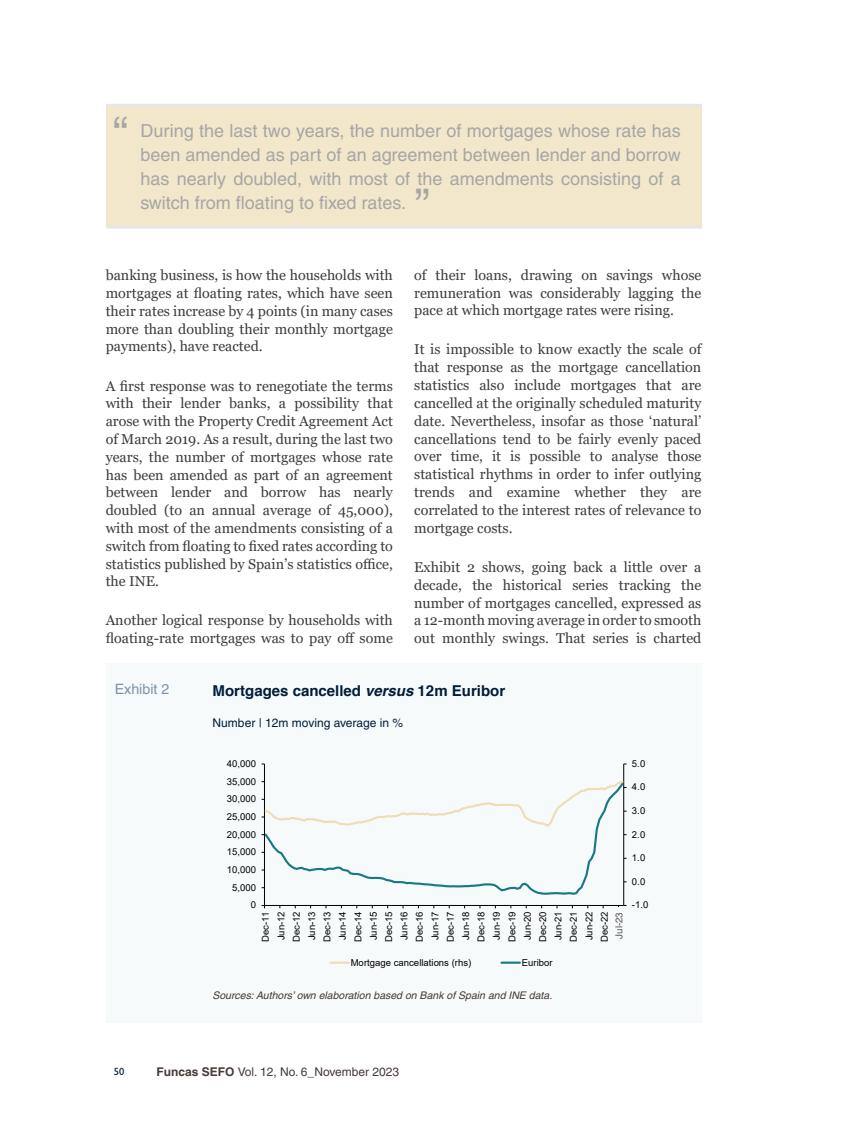
<style>
.page{position:relative;width:851px;height:1127px;background:#fff}
.page>*{position:absolute;margin:0;border:0;box-sizing:border-box;transform-origin:0 0}
.t1{font:45px "Helvetica";color:#a6a6a6}
.t2{font:18px/24px "Helvetica";color:#a6a6a6;text-align:justify}
.t3{font:700 15px "Helvetica";color:#001d39}
.t4{font:14.25px/17.9px "Georgia";color:#3c3c3b;text-align:justify}
.t5{font:14.25px "Helvetica";color:#7c91ac}
.t6{font:12px "Helvetica";color:#453a36}
.t7{font:12px "Helvetica";color:#001d39}
.t8{font:italic 10.5px "Helvetica";color:#453a36}
.t9{font:500 10.5px "Gill Sans MT Std";color:#001d39}
.t10{font:9.75px "Helvetica";color:#575756}
.t11{font:9.45px/15.5px "Arial";color:#000;text-align:justify}
.s1{font-style:italic}
.s2{font-family:"Helvetica CE";font-weight:700}
</style>
<div class="page">
<div style="left:106px;top:104px;width:596px;height:122px;background:#f3e7cb"></div>
<hr style="left:106px;top:104px;width:596px;height:3px;background:#e6e6e6">
<hr style="left:106px;top:226px;width:596px;height:3px;background:#e6e6e6">
<div style="left:106px;top:663px;width:596px;height:360px;background:#f7fafa"></div>
<hr style="left:623px;top:764px;width:1px;height:141px;background:#000">
<hr style="left:264px;top:764px;width:1px;height:141px;background:#000">
<hr style="left:264px;top:905px;width:359px;height:1px;background:#000">
<svg style="left:261px;top:779px;width:365px;height:49px"></svg>
<svg style="left:264px;top:781px;width:360px;height:115px"></svg>
<hr style="left:330px;top:961px;width:19px;height:3px;background:#eeddb5">
<hr style="left:501px;top:961px;width:19px;height:3px;background:#187986">
<h1 class="t1" style="left:113px;top:107px;width:16px">“</h1>
<p class="t2" style="left:140px;top:118px;width:542px">During the last two years, the number of mortgages whose rate has been amended as part of an agreement between lender and borrow has nearly doubled, with most of the amendments consisting of a switch from floating to fixed rates.</p>
<h1 class="t1" style="left:415px;top:179px;width:16px">”</h1>
<p class="t4" style="left:106px;top:267px;width:289px">banking business, is how the households with mortgages at floating rates, which have seen their rates increase by 4 points (in many cases more than doubling their monthly mortgage payments), have reacted.</p>
<p class="t4" style="left:106px;top:377px;width:289px">A first response was to renegotiate the terms with their lender banks, a possibility that arose with the Property Credit Agreement Act of March 2019. As a result, during the last two years, the number of mortgages whose rate has been amended as part of an agreement between lender and borrow has nearly doubled (to an annual average of 45,000), with most of the amendments consisting of a switch from floating to fixed rates according to statistics published by Spain’s statistics office, the INE.</p>
<p class="t4" style="left:106px;top:612px;width:288px">Another logical response by households with floating-rate mortgages was to pay off some</p>
<p class="t4" style="left:414px;top:266px;width:288px">of their loans, drawing on savings whose remuneration was considerably lagging the pace at which mortgage rates were rising.</p>
<p class="t4" style="left:414px;top:341px;width:288px">It is impossible to know exactly the scale of that response as the mortgage cancellation statistics also include mortgages that are cancelled at the originally scheduled maturity date. Nevertheless, insofar as those ‘natural’ cancellations tend to be fairly evenly paced over time, it is possible to analyse those statistical rhythms in order to infer outlying trends and examine whether they are correlated to the interest rates of relevance to mortgage costs.</p>
<p class="t4" style="left:414px;top:558px;width:289px">Exhibit 2 shows, going back a little over a decade, the historical series tracking the number of mortgages cancelled, expressed as a 12-month moving average in order to smooth out monthly swings. That series is charted</p>
<p class="t5" style="left:115px;top:681px;width:56px">Exhibit 2</p>
<p class="t3" style="left:212px;top:681px;width:294px">Mortgages cancelled <span class="s1">versus</span> 12m Euribor</p>
<p class="t7" style="left:212px;top:716px;width:192px">Number | 12m moving average in %</p>
<p class="t11" style="left:227px;top:756px;width:31px">40,000</p>
<p class="t11" style="left:227px;top:773px;width:31px">35,000</p>
<p class="t11" style="left:227px;top:791px;width:31px">30,000</p>
<p class="t11" style="left:227px;top:809px;width:31px">25,000</p>
<p class="t11" style="left:227px;top:826px;width:31px">20,000</p>
<p class="t11" style="left:227px;top:844px;width:31px">15,000</p>
<p class="t11" style="left:227px;top:862px;width:31px">10,000</p>
<p class="t11" style="left:232px;top:879px;width:25px">5,000</p>
<p class="t11" style="left:251px;top:897px;width:7px">0</p>
<p class="t11" style="left:258px;top:942px;width:32px;rotate:-90deg">Dec-11<br>Jun-12<br>Dec-12<br>Jun-13<br>Dec-13<br>Jun-14<br>Dec-14<br>Jun-15<br>Dec-15<br>Jun-16<br>Dec-16<br>Jun-17<br>Dec-17<br>Jun-18<br>Dec-18<br>Jun-19<br>Dec-19<br>Jun-20<br>Dec-20<br>Jun-21<br>Dec-21<br>Jun-22<br>Dec-22<br>Jun-23</p>
<p class="t11" style="left:350px;top:954px;width:122px">Mortgage cancellations (rhs)</p>
<p class="t11" style="left:521px;top:954px;width:32px">Euribor</p>
<p class="t10" style="left:613px;top:938px;width:28px;rotate:-90deg">Jul-23</p>
<p class="t11" style="left:632px;top:756px;width:15px">5.0</p>
<p class="t11" style="left:632px;top:779px;width:15px">4.0</p>
<p class="t11" style="left:632px;top:803px;width:15px">3.0</p>
<p class="t11" style="left:632px;top:826px;width:15px">2.0</p>
<p class="t11" style="left:632px;top:850px;width:15px">1.0</p>
<p class="t11" style="left:632px;top:874px;width:15px">0.0</p>
<p class="t11" style="left:632px;top:897px;width:18px">-1.0</p>
<p class="t8" style="left:212px;top:989px;width:341px">Sources: Authors’ own elaboration based on Bank of Spain and INE data.</p>
<p class="t9" style="left:114px;top:1065px;width:12px">50</p>
<p class="t6" style="left:156px;top:1064px;width:244px"><span class="s2">Funcas SEFO</span> Vol. 12, No. 6_November 2023</p>
</div>
